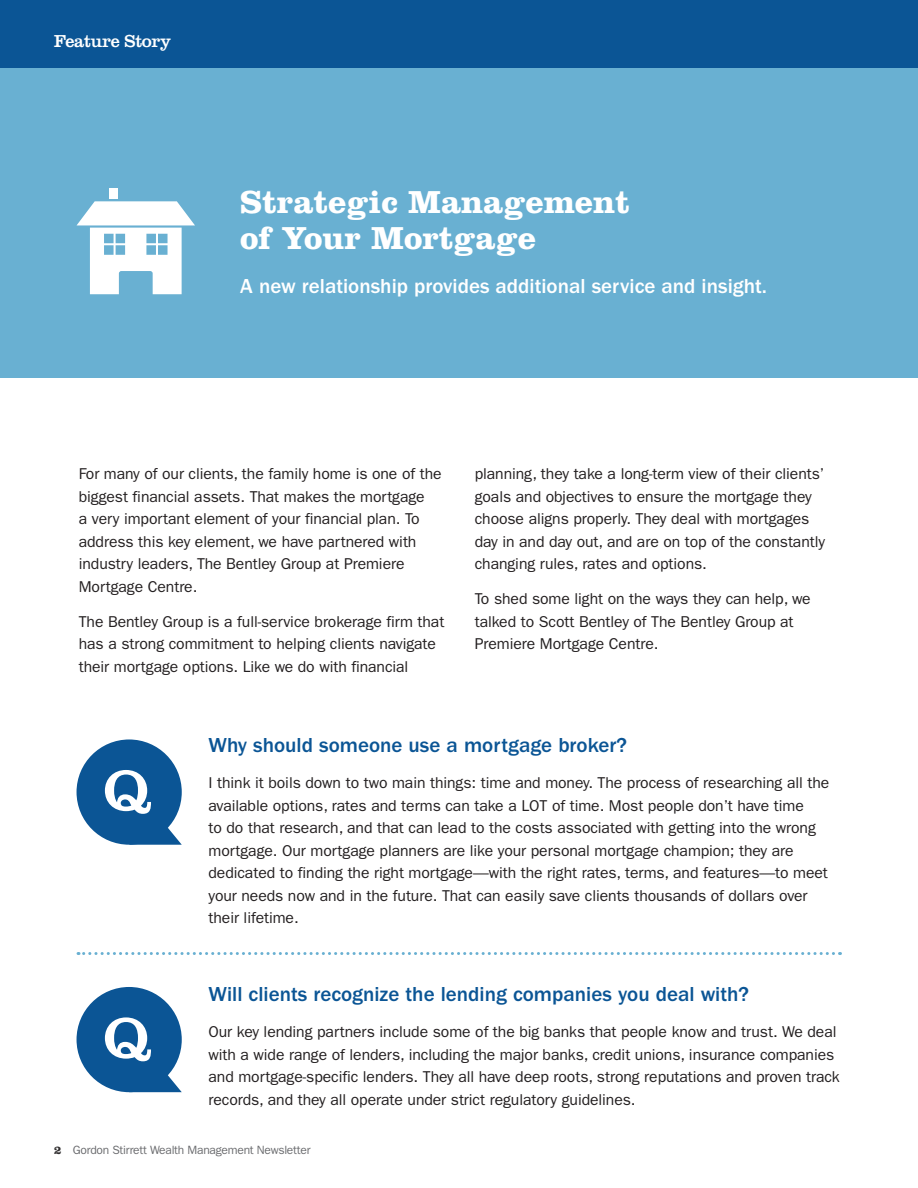
<style>
.page{position:relative;width:918px;height:1188px;background:#fff}
.page>*{position:absolute;margin:0;border:0;box-sizing:border-box;transform-origin:0 0}
.t1{font:58.65px "Clarendon";color:#fff}
.Headlines{font:700 33px/36px "Clarendon";color:#fff}
.Deck_Intro{font:500 21px "ITC Franklin Gothic Std";color:#0b5595}
.Deck_Intro-2{font:500 21px "ITC Franklin Gothic Std";color:#fff}
.Dept_Titles{font:18px "Clarendon";letter-spacing:-.02em;color:#fff}
.body{font:15.75px/22.5px "ITC Franklin Gothic Std";letter-spacing:-.005em;color:#231f20}
.t2{font:12px "ITC Franklin Gothic Std";letter-spacing:-.02em;color:#6c6d70}
.s1{font-family:"Clarendon";font-weight:700;color:#312f30}
</style>
<div class="page">
<div style="left:0;top:68px;width:918px;height:310px;background:#69b0d2"></div>
<div style="left:0;top:0;width:918px;height:68px;background:#0b5595"></div>
<div style="left:109px;top:188px;width:8px;height:11px;background:#fff"></div>
<svg style="left:77px;top:201px;width:118px;height:93px"></svg>
<div style="left:77px;top:739px;width:105px;height:106px;background:#0b5595;border-radius:50%"></div>
<svg style="left:129px;top:813px;width:53px;height:32px"></svg>
<div style="left:77px;top:987px;width:105px;height:105px;background:#0b5595;border-radius:50%"></div>
<svg style="left:137px;top:1060px;width:45px;height:32px"></svg>
<svg style="left:78px;top:952px;width:756px;height:3px"></svg>
<p class="Dept_Titles" style="left:54px;top:31px;width:119px">Feature Story</p>
<p class="Headlines" style="left:240px;top:184px;width:391px">Strategic Management of Your Mortgage</p>
<p class="Deck_Intro-2" style="left:240px;top:274px;width:528px">A new relationship provides additional service and insight.</p>
<p class="body" style="left:79px;top:463px;width:364px">For many of our clients, the family home is one of the biggest financial assets. That makes the mortgage<br>a very important element of your financial plan. To address this key element, we have partnered with industry leaders, The Bentley Group at Premiere Mortgage Centre.</p>
<p class="body" style="left:79px;top:610px;width:367px">The Bentley Group is a full-service brokerage firm that has a strong commitment to helping clients navigate their mortgage options. Like we do with financial</p>
<p class="body" style="left:475px;top:463px;width:352px">planning, they take a long-term view of their clients’ goals and objectives to ensure the mortgage they choose aligns properly. They deal with mortgages day in and day out, and are on top of the constantly changing rules, rates and options.</p>
<p class="body" style="left:475px;top:588px;width:337px">To shed some light on the ways they can help, we talked to Scott Bentley of The Bentley Group at<br>Premiere Mortgage Centre.</p>
<p class="t1" style="left:102px;top:756px;width:50px">Q</p>
<p class="t1" style="left:102px;top:1004px;width:50px">Q</p>
<p class="Deck_Intro" style="left:209px;top:733px;width:420px">Why should someone use a mortgage broker?</p>
<p class="body" style="left:209px;top:772px;width:622px">I think it boils down to two main things: time and money. The process of researching all the available options, rates and terms can take a LOT of time. Most people don’t have time<br>to do that research, and that can lead to the costs associated with getting into the wrong mortgage. Our mortgage planners are like your personal mortgage champion; they are dedicated to finding the right mortgage—with the right rates, terms, and features—to meet your needs now and in the future. That can easily save clients thousands of dollars over their lifetime.</p>
<p class="Deck_Intro" style="left:209px;top:982px;width:542px">Will clients recognize the lending companies you deal with?</p>
<p class="body" style="left:209px;top:1021px;width:633px">Our key lending partners include some of the big banks that people know and trust. We deal with a wide range of lenders, including the major banks, credit unions, insurance companies and mortgage-specific lenders. They all have deep roots, strong reputations and proven track records, and they all operate under strict regulatory guidelines.</p>
<p class="t2" style="left:54px;top:1143px;width:258px"><span class="s1">2</span> Gordon Stirrett Wealth Management Newsletter</p>
</div>
